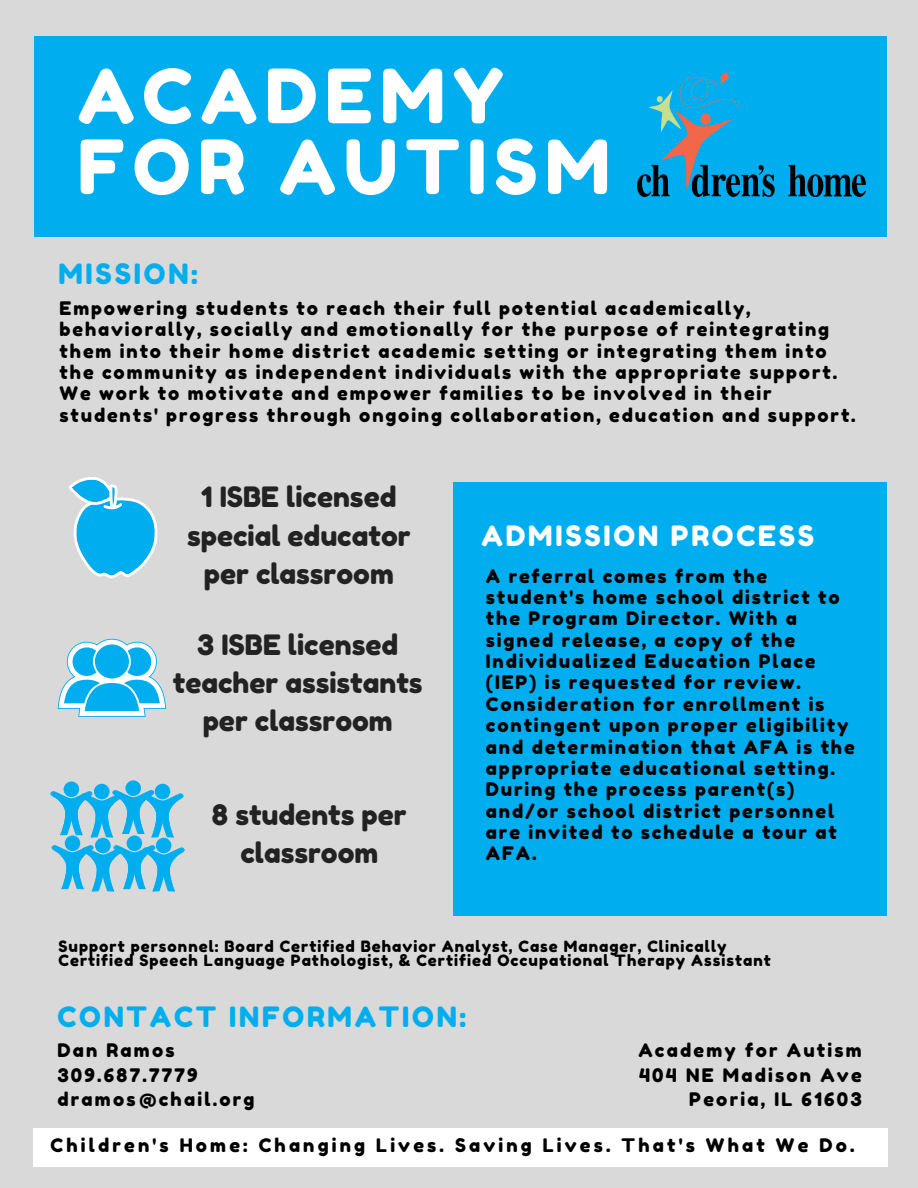
<style>
.page{position:relative;width:918px;height:1188px;background:#d9d9d9}
.page>*{position:absolute;margin:0;border:0;box-sizing:border-box;transform-origin:0 0}
.t1{font:74.7px/70.8px "Fredoka One";letter-spacing:.1em;color:#fff}
.t2{font:28.05px/38.2px "Fredoka One";color:#222;text-align:center}
.t3{font:28.05px "Fredoka One";letter-spacing:.1em;color:#00aeef}
.t4{font:28.05px "Fredoka One";letter-spacing:.1em;color:#fff}
.t5{font:18.75px/21.3px "Fredoka One";letter-spacing:.1em;color:#000}
.t6{font:18.75px/24.8px "Fredoka One";letter-spacing:.12em;color:#000}
.t7{font:18.75px "Fredoka One";letter-spacing:.17em;color:#000}
.t8{font:15.6px/14.7px "Fredoka One";letter-spacing:.065em;color:#000}
</style>
<div class="page">
<div style="left:453px;top:483px;width:433px;height:433px;background:#00aeef"></div>
<div style="left:34px;top:36px;width:852px;height:200px;background:#00aeef"></div>
<div style="left:33px;top:1128px;width:855px;height:39px;background:#fff"></div>
<img style="left:638px;top:72px;width:227px;height:125px">
<svg style="left:58px;top:639px;width:108px;height:78px"></svg>
<div style="left:95px;top:644px;width:34px;height:35px;background:#00aeef;border-radius:50%"></div>
<svg style="left:69px;top:477px;width:88px;height:101px"></svg>
<div style="left:64px;top:782px;width:15px;height:15px;background:#00aeef;border-radius:50%"></div>
<svg style="left:126px;top:780px;width:15px;height:16px"></svg>
<svg style="left:50px;top:785px;width:135px;height:106px"></svg>
<h1 class="t1" style="left:78px;top:60px;width:534px">ACADEMY<br>FOR AUTISM</h1>
<h2 class="t3" style="left:58px;top:257px;width:141px">MISSION:</h2>
<p class="t5" style="left:60px;top:297px;width:798px">Empowering students to reach their full potential academically, behaviorally, socially and emotionally for the purpose of reintegrating them into their home district academic setting or integrating them into the community as independent individuals with the appropriate support.<br>We work to motivate and empower families to be involved in their students' progress through ongoing collaboration, education and support.</p>
<h2 class="t2" style="left:187px;top:478px;width:225px">1 ISBE licensed special educator per classroom</h2>
<h2 class="t2" style="left:173px;top:625px;width:251px">3 ISBE licensed teacher assistants per classroom</h2>
<h2 class="t2" style="left:212px;top:795px;width:196px">8 students per classroom</h2>
<h2 class="t4" style="left:481px;top:519px;width:334px">ADMISSION PROCESS</h2>
<p class="t5" style="left:486px;top:565px;width:370px">A referral comes from the student's home school district to the Program Director. With a signed release, a copy of the<br>Individualized Education Place (IEP) is requested for review.<br>Consideration for enrollment is contingent upon proper eligibility and determination that AFA is the appropriate educational setting.<br>During the process parent(s) and/or school district personnel are invited to schedule a tour at<br>AFA.</p>
<p class="t8" style="left:58px;top:939px;width:714px">Support personnel: Board Certified Behavior Analyst, Case Manager, Clinically<br>Certified Speech Language Pathologist, &amp; Certified Occupational Therapy Assistant</p>
<h2 class="t3" style="left:57px;top:999px;width:410px">CONTACT INFORMATION:</h2>
<p class="t6" style="left:57px;top:1038px;width:199px">Dan Ramos<br>309.687.7779 dramos chail.org</p>
<p class="t6" style="left:638px;top:1038px;width:225px">Academy for Autism<br>404 NE Madison Ave</p>
<p class="t5" style="left:139px;top:1089px;width:18px">@</p>
<p class="t6" style="left:689px;top:1087px;width:174px">Peoria, IL 61603</p>
<p class="t7" style="left:51px;top:1133px;width:806px">Children's Home: Changing Lives. Saving Lives. That's What We Do.</p>
</div>
